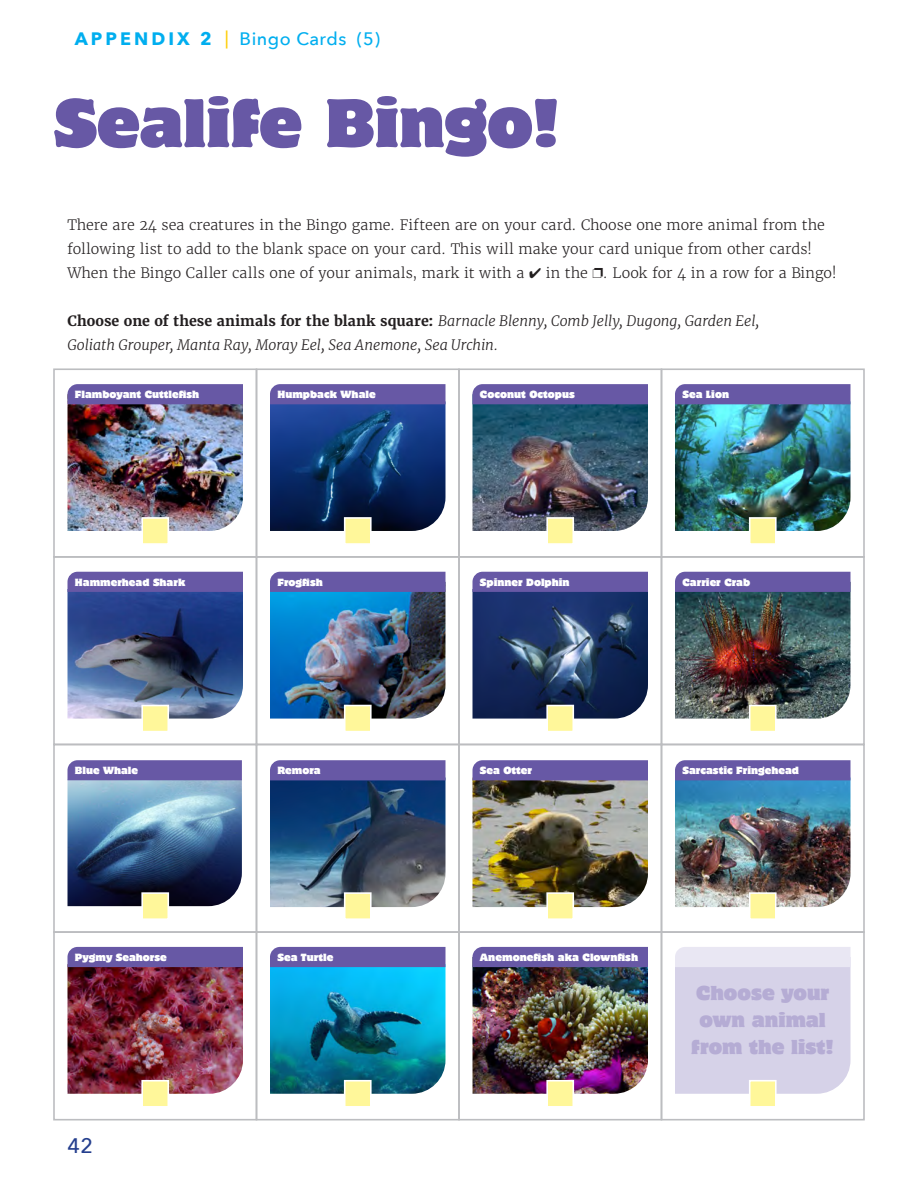
<style>
.page{position:relative;width:918px;height:1188px;background:#fff}
.page>*{position:absolute;margin:0;border:0;box-sizing:border-box;transform-origin:0 0}
.t1{font:60.9px "Motter Corpus Std";letter-spacing:-.005em;color:#6758a5}
.t2{font:500 21px "Avenir Next";color:#253f8e}
.t3{font:18px/27px "Motter Corpus Std";color:#b5acd4;text-align:center}
.t4{font:500 18px "Avenir Next";letter-spacing:.03em;color:#00aeef}
.t5{font:300 14.25px/24px "Merriweather";color:#231f20}
.t6{font:italic 300 14.25px/24px "Merriweather";letter-spacing:-.005em;color:#231f20}
.t7{font:9.45px "Motter Corpus Std";color:#fff}
.t8{font:9.3px "Motter Corpus Std";color:#fff}
.s1{font-weight:700}
.s2{color:#fecd08}
.s3{font-weight:700;font-style:normal}
</style>
<div class="page">
<img style="left:53px;top:368px;width:812px;height:753px">
<div style="left:546px;top:892px;width:28px;height:28px;background:#fff79a;border:2px solid #fff"></div>
<p class="t4" style="left:75px;top:23px;width:307px"><span class="s1">APPENDIX 2</span> <span class="s2">|</span> Bingo Cards (5)</p>
<h1 class="t1" style="left:54px;top:84px;width:509px">Sealife Bingo!</h1>
<p class="t5" style="left:68px;top:213px;width:771px">There are 24 sea creatures in the Bingo game. Fifteen are on your card. Choose one more animal from the following list to add to the blank space on your card. This will make your card unique from other cards!<br>When the Bingo Caller calls one of your animals, mark it with a ✔ in the ❐. Look for 4 in a row for a Bingo!</p>
<p class="t6" style="left:68px;top:309px;width:694px"><span class="s3">Choose one of these animals for the blank square:</span> Barnacle Blenny, Comb Jelly, Dugong, Garden Eel,<br>Goliath Grouper, Manta Ray, Moray Eel, Sea Anemone, Sea Urchin.</p>
<p class="t8" style="left:75px;top:388px;width:126px">Flamboyant Cuttlefish</p>
<p class="t8" style="left:75px;top:576px;width:112px">Hammerhead Shark</p>
<p class="t8" style="left:277px;top:388px;width:100px">Humpback Whale</p>
<p class="t8" style="left:480px;top:388px;width:96px">Coconut Octopus</p>
<p class="t8" style="left:682px;top:388px;width:48px">Sea Lion</p>
<p class="t8" style="left:277px;top:576px;width:47px">Frogfish</p>
<p class="t8" style="left:480px;top:576px;width:91px">Spinner Dolphin</p>
<p class="t8" style="left:682px;top:576px;width:69px">Carrier Crab</p>
<p class="t8" style="left:75px;top:764px;width:65px">Blue Whale</p>
<p class="t8" style="left:277px;top:765px;width:45px">Remora</p>
<p class="t8" style="left:480px;top:765px;width:54px">Sea Otter</p>
<p class="t8" style="left:682px;top:765px;width:118px">Sarcastic Fringehead</p>
<p class="t8" style="left:75px;top:951px;width:93px">Pygmy Seahorse</p>
<p class="t8" style="left:277px;top:951px;width:58px">Sea Turtle</p>
<p class="t7" style="left:480px;top:951px;width:160px">Anemonefish aka Clownfish</p>
<h2 class="t2" style="left:68px;top:1128px;width:27px">42</h2>
<p class="t3" style="left:691px;top:980px;width:144px">Choose your own animal from the list!</p>
</div>
